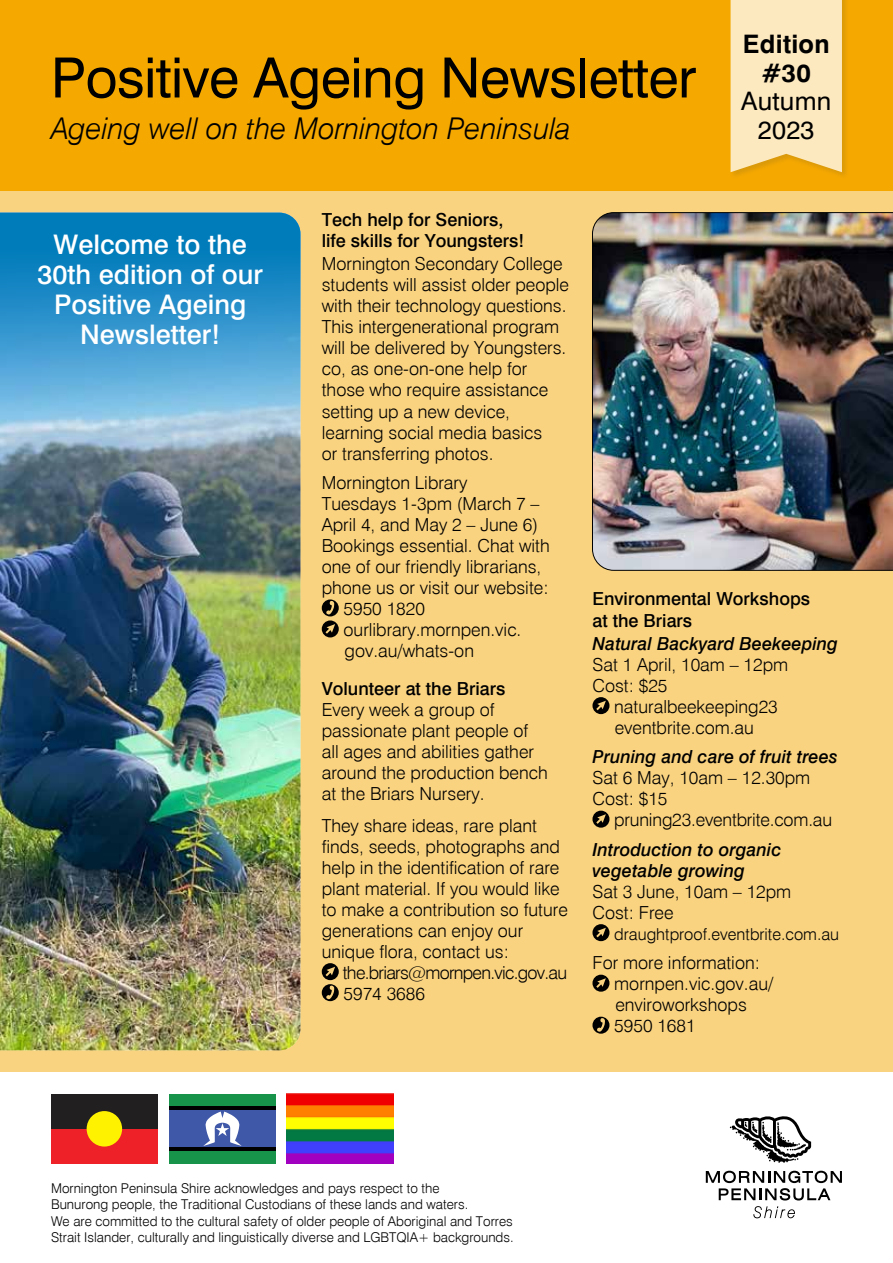
<style>
.page{position:relative;width:893px;height:1263px;background:#fff}
.page>*{position:absolute;margin:0;border:0;box-sizing:border-box;transform-origin:0 0}
.t1{font:55.5px "Swiss 721 BT";letter-spacing:-.01em;color:#000}
.t2{font:italic 300 30px "Swiss 721 BT";color:#000}
.t3{font:500 27px/30px "Swiss 721 BT";color:#fff;text-align:center}
.t4{font:700 25.5px/28.5px "Swiss 721 BT";letter-spacing:.01em;color:#000;text-align:center}
.t5{font:25.5px/28.5px "Swiss 721 BT";letter-spacing:.01em;color:#000;text-align:center}
.t6{font:300 18px/21px "Swiss 721 BT";color:#000}
.t7{font:500 18px/21px "Swiss 721 BT";color:#000}
.t8{font:italic 500 18px/21px "Swiss 721 BT";color:#000}
.t9{font:300 18px/21px "Swiss 721 BT";letter-spacing:-.04em;color:#000}
.t10{font:300 16.5px "Swiss 721 BT";color:#000}
.t11{font:300 13.5px/16.2px "Swiss 721 BT";color:#000}
</style>
<div class="page">
<div style="left:0;top:0;width:893px;height:191px;background:#f5a800"></div>
<div style="left:0;top:191px;width:893px;height:880px;background:#fad380"></div>
<div style="left:729px;top:0;width:120px;height:179px;background:#3d4543;opacity:.15"></div>
<div style="left:731px;top:0;width:111px;height:172px;background:#fde9bf"></div>
<svg style="left:730px;top:1116px;width:81px;height:47px"></svg>
<svg style="left:753px;top:1206px;width:42px;height:12px"></svg>
<svg style="left:706px;top:1171px;width:136px;height:29px"></svg>
<div style="left:169px;top:1110px;width:107px;height:37px;background:#3f58a8"></div>
<svg style="left:203px;top:1111px;width:39px;height:35px"></svg>
<div style="left:169px;top:1094px;width:107px;height:12px;background:#18934a"></div>
<div style="left:169px;top:1151px;width:107px;height:12px;background:#18934a"></div>
<hr style="left:169px;top:1106px;width:107px;height:4px;background:#000">
<hr style="left:169px;top:1147px;width:107px;height:4px;background:#000">
<div style="left:51px;top:1094px;width:107px;height:35px;background:#221f20"></div>
<div style="left:51px;top:1129px;width:107px;height:34px;background:#ed2127"></div>
<div style="left:87px;top:1111px;width:35px;height:35px;background:#fff200;border-radius:50%"></div>
<img style="left:287px;top:1094px;width:107px;height:69px">
<svg style="left:322px;top:599px;width:17px;height:38px"></svg>
<svg style="left:322px;top:963px;width:17px;height:38px"></svg>
<svg style="left:592px;top:697px;width:17px;height:17px"></svg>
<svg style="left:592px;top:811px;width:17px;height:17px"></svg>
<svg style="left:592px;top:924px;width:17px;height:17px"></svg>
<svg style="left:592px;top:975px;width:17px;height:17px"></svg>
<svg style="left:592px;top:1017px;width:17px;height:17px"></svg>
<img style="left:0;top:464px;width:300px;height:586px">
<img style="left:592px;top:212px;width:301px;height:359px">
<svg style="left:0;top:213px;width:300px;height:251px;background:#479bca"></svg>
<h1 class="t1" style="left:51px;top:44px;width:647px">Positive Ageing Newsletter</h1>
<h2 class="t2" style="left:51px;top:111px;width:521px">Ageing well on the Mornington Peninsula</h2>
<h3 class="t4" style="left:743px;top:30px;width:88px">Edition #30</h3>
<h3 class="t5" style="left:741px;top:87px;width:92px">Autumn<br>2023</h3>
<h3 class="t3" style="left:37px;top:230px;width:227px">Welcome to the<br>30th edition of our<br>Positive Ageing<br>Newsletter!</h3>
<p class="t7" style="left:322px;top:209px;width:204px">Tech help for Seniors, life skills for Youngsters!</p>
<p class="t6" style="left:322px;top:253px;width:249px">Mornington Secondary College students will assist older people with their technology questions.<br>This intergenerational program will be delivered by Youngsters. co, as one-on-one help for those who require assistance setting up a new device, learning social media basics<br>or transferring photos.</p>
<p class="t6" style="left:322px;top:472px;width:147px">Mornington Library</p>
<p class="t6" style="left:322px;top:493px;width:219px">Tuesdays 1-3pm (March 7 –</p>
<p class="t6" style="left:322px;top:514px;width:218px">April 4, and May 2 – June 6)</p>
<p class="t6" style="left:322px;top:535px;width:230px">Bookings essential. Chat with</p>
<p class="t6" style="left:322px;top:556px;width:221px">one of our friendly librarians,</p>
<p class="t6" style="left:322px;top:577px;width:228px">phone us or visit our website:</p>
<p class="t6" style="left:344px;top:598px;width:83px">5950 1820</p>
<p class="t6" style="left:344px;top:619px;width:179px">ourlibrary.mornpen.vic.</p>
<p class="t6" style="left:345px;top:640px;width:131px">gov.au/whats-on</p>
<p class="t7" style="left:322px;top:678px;width:185px">Volunteer at the Briars</p>
<p class="t6" style="left:322px;top:699px;width:228px">Every week a group of passionate plant people of all ages and abilities gather around the production bench at the Briars Nursery.</p>
<p class="t6" style="left:322px;top:815px;width:248px">They share ideas, rare plant finds, seeds, photographs and help in the identification of rare plant material. If you would like to make a contribution so future generations can enjoy our unique flora, contact us:</p>
<p class="t9" style="left:343px;top:961px;width:226px">the.briars@mornpen.vic.gov.au<br>5974 3686</p>
<p class="t7" style="left:592px;top:588px;width:219px">Environmental Workshops at the Briars</p>
<p class="t8" style="left:592px;top:633px;width:247px">Natural Backyard Beekeeping</p>
<p class="t6" style="left:592px;top:654px;width:197px">Sat 1 April, 10am – 12pm<br>Cost: $25</p>
<p class="t6" style="left:614px;top:696px;width:165px">naturalbeekeeping23 eventbrite.com.au</p>
<p class="t8" style="left:592px;top:746px;width:247px">Pruning and care of fruit trees</p>
<p class="t6" style="left:592px;top:767px;width:219px">Sat 6 May, 10am – 12.30pm<br>Cost: $15</p>
<p class="t6" style="left:614px;top:809px;width:219px">pruning23.eventbrite.com.au</p>
<p class="t8" style="left:592px;top:839px;width:191px">Introduction to organic vegetable growing</p>
<p class="t6" style="left:592px;top:881px;width:200px">Sat 3 June, 10am – 12pm<br>Cost: Free</p>
<p class="t10" style="left:614px;top:924px;width:226px">draughtproof.eventbrite.com.au</p>
<p class="t6" style="left:614px;top:952px;width:161px;text-indent:-22px">For more information: mornpen.vic.gov.au/ enviroworkshops<br>5950 1681</p>
<p class="t11" style="left:51px;top:1180px;width:464px">Mornington Peninsula Shire acknowledges and pays respect to the<br>Bunurong people, the Traditional Custodians of these lands and waters.<br>We are committed to the cultural safety of older people of Aboriginal and Torres Strait Islander, culturally and linguistically diverse and LGBTQIA+ backgrounds.</p>
</div>
